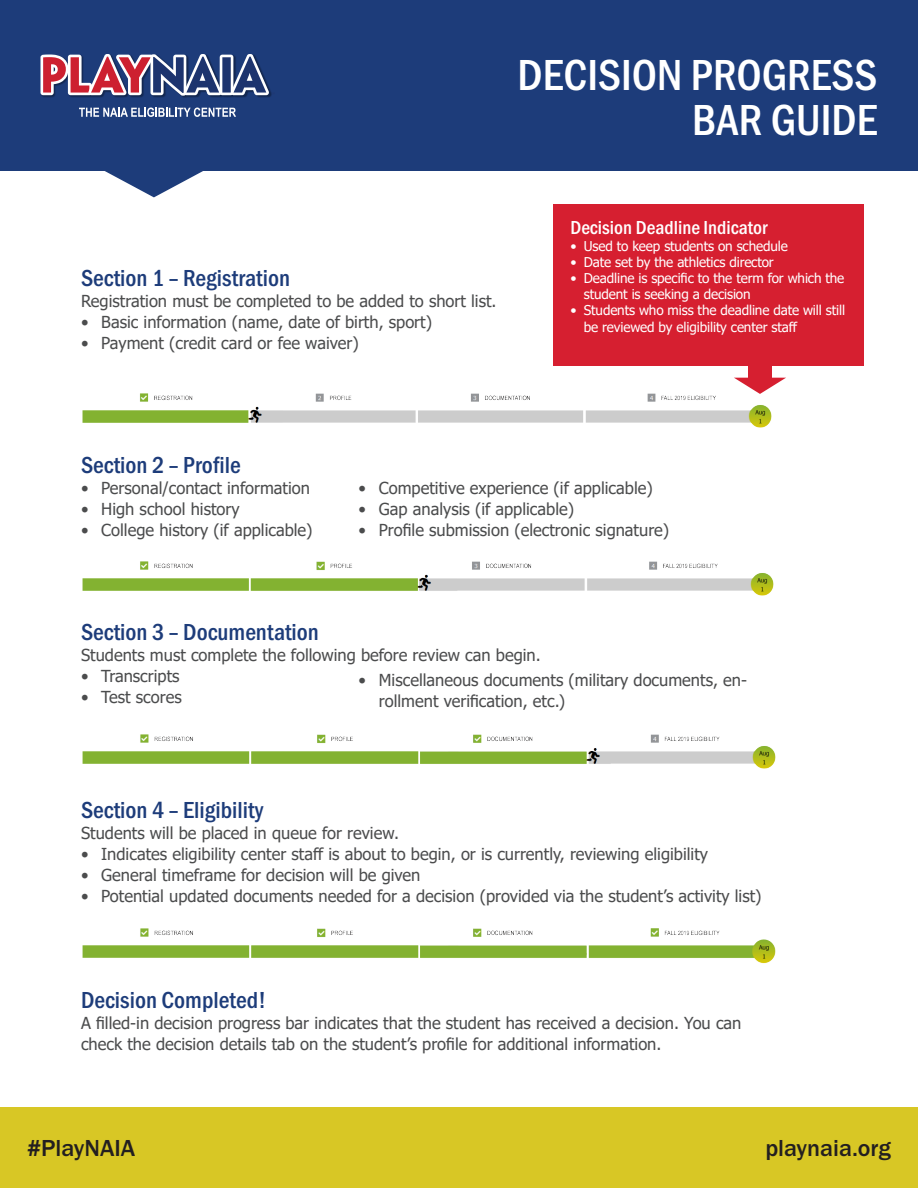
<style>
.page{position:relative;width:918px;height:1188px;background:#fff}
.page>*{position:absolute;margin:0;border:0;box-sizing:border-box;transform-origin:0 0}
.t1{font:700 condensed 45px "AYT Franklin Gothic";color:#fff}
.t2{font:700 condensed 24px "AYT Franklin Gothic";color:#1d3c7a}
.t3{font:700 24px "AYT Franklin Gothic";color:#231f20}
.t4{font:700 condensed 19.5px "AYT Franklin Gothic";color:#fff}
.t5{font:16.5px/21px "Tahoma";color:#4b4c4d}
.t6{font:13.5px/16.2px "Tahoma";letter-spacing:-.01em;color:#fff}
</style>
<div class="page">
<svg style="left:734px;top:378px;width:52px;height:12px"></svg>
<div style="left:748px;top:271px;width:24px;height:107px;background:#d61f30"></div>
<div style="left:554px;top:204px;width:310px;height:161px;background:#d61f30"></div>
<div style="left:0;top:0;width:918px;height:170px;background:#1d3c7a"></div>
<img style="left:42px;top:96px;width:229px;height:2px">
<svg style="left:79px;top:108px;width:157px;height:9px"></svg>
<svg style="left:41px;top:54px;width:231px;height:42px"></svg>
<svg style="left:95px;top:170px;width:118px;height:27px"></svg>
<img style="left:82px;top:390px;width:690px;height:38px">
<img style="left:82px;top:561px;width:692px;height:35px">
<img style="left:82px;top:734px;width:694px;height:35px">
<img style="left:82px;top:928px;width:694px;height:36px">
<div style="left:0;top:1107px;width:918px;height:81px;background:#d8c725"></div>
<p class="t1" style="left:518px;top:50px;width:361px">DECISION PROGRESS</p>
<p class="t1" style="left:692px;top:95px;width:187px">BAR GUIDE</p>
<p class="t2" style="left:81px;top:264px;width:211px">Section 1 – Registration</p>
<p class="t5" style="left:81px;top:291px;width:417px">Registration must be completed to be added to short list.</p>
<p class="t5" style="left:81px;top:312px;width:353px">• Basic information (name, date of birth, sport)</p>
<p class="t5" style="left:81px;top:333px;width:279px">• Payment (credit card or fee waiver)</p>
<p class="t4" style="left:570px;top:217px;width:199px">Decision Deadline Indicator</p>
<p class="t6" style="left:570px;top:238px;width:219px">• Used to keep students on schedule</p>
<p class="t6" style="left:570px;top:255px;width:205px">• Date set by the athletics director</p>
<p class="t6" style="left:584px;top:271px;width:262px;text-indent:-14px">• Deadline is specific to the term for which the student is seeking a decision</p>
<p class="t6" style="left:584px;top:303px;width:263px;text-indent:-14px">• Students who miss the deadline date will still be reviewed by eligibility center staff</p>
<p class="t2" style="left:81px;top:451px;width:161px">Section 2 – Profile</p>
<p class="t5" style="left:81px;top:478px;width:231px">• Personal/contact information</p>
<p class="t5" style="left:81px;top:499px;width:160px">• High school history</p>
<p class="t5" style="left:81px;top:520px;width:233px">• College history (if applicable)</p>
<p class="t5" style="left:359px;top:479px;width:296px">• Competitive experience (if applicable)</p>
<p class="t5" style="left:359px;top:500px;width:217px">• Gap analysis (if applicable)</p>
<p class="t5" style="left:359px;top:521px;width:312px">• Profile submission (electronic signature)</p>
<p class="t2" style="left:81px;top:619px;width:239px">Section 3 – Documentation</p>
<p class="t5" style="left:81px;top:646px;width:461px">Students must complete the following before review can begin.</p>
<p class="t5" style="left:81px;top:667px;width:100px">• Transcripts</p>
<p class="t5" style="left:81px;top:688px;width:102px">• Test scores</p>
<p class="t5" style="left:379px;top:670px;width:370px;text-indent:-20px">• Miscellaneous documents (military documents, en&shy;rollment verification, etc.)</p>
<p class="t2" style="left:81px;top:796px;width:184px">Section 4 – Eligibility</p>
<p class="t5" style="left:81px;top:823px;width:320px">Students will be placed in queue for review.</p>
<p class="t5" style="left:81px;top:844px;width:628px">• Indicates eligibility center staff is about to begin, or is currently, reviewing eligibility</p>
<p class="t5" style="left:81px;top:865px;width:341px">• General timeframe for decision will be given</p>
<p class="t5" style="left:81px;top:886px;width:682px">• Potential updated documents needed for a decision (provided via the student’s activity list)</p>
<p class="t2" style="left:81px;top:986px;width:187px">Decision Completed!</p>
<p class="t5" style="left:81px;top:1013px;width:662px">A filled-in decision progress bar indicates that the student has received a decision. You can check the decision details tab on the student’s profile for additional information.</p>
<p class="t3" style="left:27px;top:1134px;width:110px">#PlayNAIA</p>
<p class="t3" style="left:765px;top:1134px;width:127px">playnaia.org</p>
</div>
